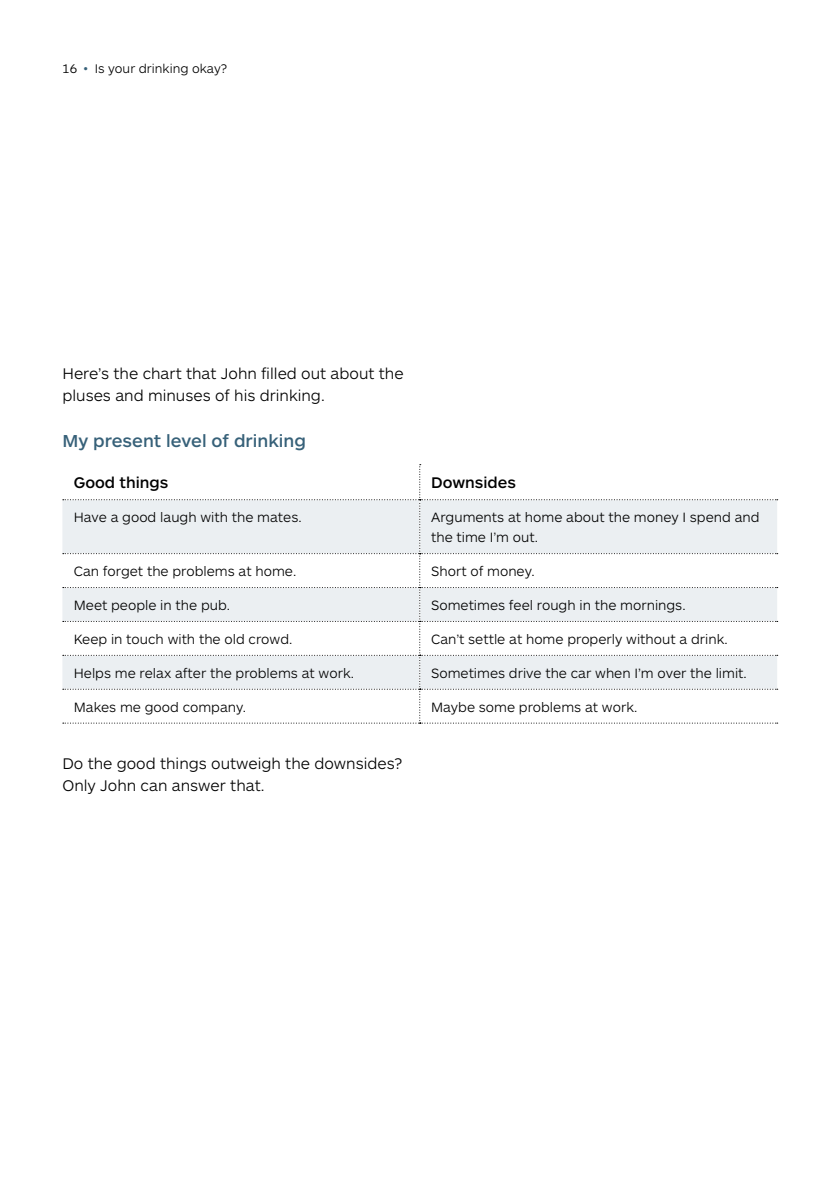
<style>
.page{position:relative;width:840px;height:1191px;background:#fff}
.page>*{position:absolute;margin:0;border:0;box-sizing:border-box;transform-origin:0 0}
.t1{font:500 18px "ARS Maquette Pro";color:#376179}
.t2{font:300 16px/22px "ARS Maquette Pro";color:#000}
.t3{font:500 16px "ARS Maquette Pro";color:#000}
.t4{font:300 14px/20px "ARS Maquette Pro";color:#000}
.t5{font:300 13px "ARS Maquette Pro";color:#000}
.s1{color:#376179}
</style>
<div class="page">
<svg style="left:62px;top:464px;width:715px;height:259px"></svg>
<p class="t5" style="left:62px;top:60px;width:166px">16 <span class="s1">•</span> Is your drinking okay?</p>
<p class="t2" style="left:62px;top:361px;width:342px">Here’s the chart that John filled out about the pluses and minuses of his drinking.</p>
<p class="t1" style="left:62px;top:429px;width:245px">My present level of drinking</p>
<p class="t3" style="left:74px;top:472px;width:96px">Good things</p>
<p class="t3" style="left:431px;top:472px;width:86px">Downsides</p>
<p class="t4" style="left:74px;top:507px;width:229px">Have a good laugh with the mates.</p>
<p class="t4" style="left:431px;top:507px;width:330px">Arguments at home about the money I spend and the time I’m out.</p>
<p class="t4" style="left:74px;top:561px;width:224px">Can forget the problems at home.</p>
<p class="t4" style="left:431px;top:561px;width:105px">Short of money.</p>
<p class="t4" style="left:74px;top:594px;width:158px">Meet people in the pub.</p>
<p class="t4" style="left:431px;top:594px;width:256px">Sometimes feel rough in the mornings.</p>
<p class="t4" style="left:74px;top:628px;width:220px">Keep in touch with the old crowd.</p>
<p class="t4" style="left:431px;top:628px;width:298px">Can’t settle at home properly without a drink.</p>
<p class="t4" style="left:74px;top:662px;width:281px">Helps me relax after the problems at work.</p>
<p class="t4" style="left:431px;top:662px;width:317px">Sometimes drive the car when I’m over the limit.</p>
<p class="t4" style="left:74px;top:696px;width:174px">Makes me good company.</p>
<p class="t4" style="left:431px;top:696px;width:207px">Maybe some problems at work.</p>
<p class="t2" style="left:62px;top:751px;width:341px">Do the good things outweigh the downsides?<br>Only John can answer that.</p>
</div>
